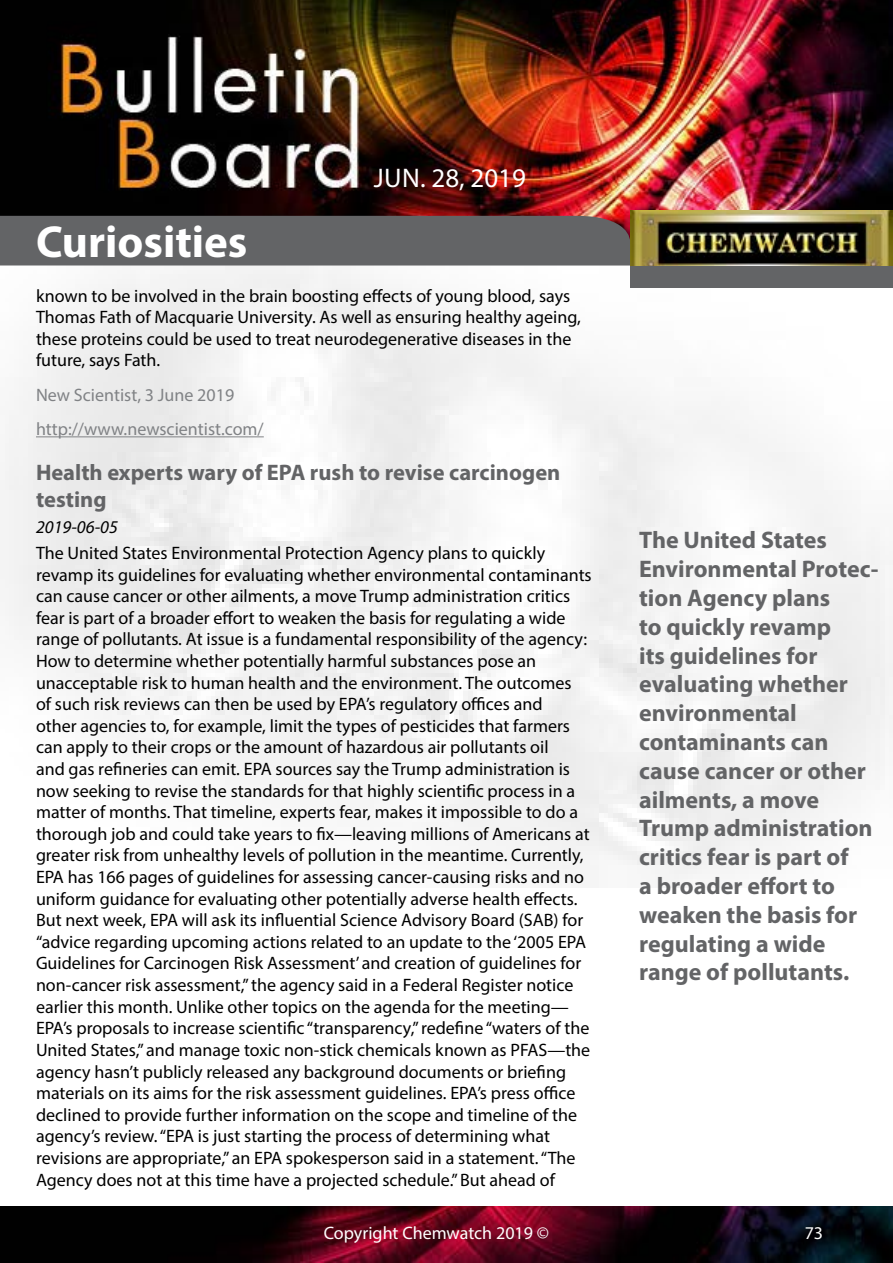
<style>
.page{position:relative;width:893px;height:1263px;background:#fff}
.page>*{position:absolute;margin:0;border:0;box-sizing:border-box;transform-origin:0 0}
.t1{font:700 45px "Myriad Pro";color:#fff}
.t2{font:27px "Myriad Pro";color:#fff}
.t3{font:700 24px/28.8px "Myriad Pro";color:#636466}
.t4{font:700 22.5px/27px "Myriad Pro";color:#636466}
.t5{font:18px/21.6px "Myriad Pro";color:#000}
.t6{font:18px/34.3px "Myriad Pro";color:#808285}
.t7{font:18px "Myriad Pro";color:#fff}
.t8{font:italic 18px "Myriad Pro";color:#000}
</style>
<div class="page">
<img style="left:0;top:0;width:893px;height:887px">
<div style="left:630px;top:265px;width:263px;height:23px;background:#636466"></div>
<img style="left:630px;top:210px;width:262px;height:56px">
<svg style="left:0;top:216px;width:630px;height:72px"></svg>
<img style="left:0;top:1206px;width:893px;height:57px">
<hr style="left:36px;top:436px;width:228px;height:1px;background:#808285">
<h2 class="t2" style="left:374px;top:161px;width:154px">Jun. 28, 2019</h2>
<h1 class="t1" style="left:36px;top:213px;width:213px">Curiosities</h1>
<p class="t5" style="left:36px;top:284px;width:546px">known to be involved in the brain boosting effects of young blood, says Thomas Fath of Macquarie University. As well as ensuring healthy ageing, these proteins could be used to treat neurodegenerative diseases in the future, says Fath.</p>
<p class="t6" style="left:36px;top:377px;width:229px">New Scientist, 3 June 2019 http://www.newscientist.com/</p>
<p class="t4" style="left:36px;top:458px;width:526px">Health experts wary of EPA rush to revise carcinogen testing</p>
<p class="t8" style="left:36px;top:516px;width:83px">2019-06-05</p>
<p class="t5" style="left:36px;top:542px;width:557px">The United States Environmental Protection Agency plans to quickly revamp its guidelines for evaluating whether environmental contaminants can cause cancer or other ailments, a move Trump administration critics fear is part of a broader effort to weaken the basis for regulating a wide range of pollutants. At issue is a fundamental responsibility of the agency:<br>How to determine whether potentially harmful substances pose an unacceptable risk to human health and the environment. The outcomes<br>of such risk reviews can then be used by EPA’s regulatory offices and<br>other agencies to, for example, limit the types of pesticides that farmers can apply to their crops or the amount of hazardous air pollutants oil<br>and gas refineries can emit. EPA sources say the Trump administration is now seeking to revise the standards for that highly scientific process in a matter of months. That timeline, experts fear, makes it impossible to do a thorough job and could take years to fix—leaving millions of Americans at greater risk from unhealthy levels of pollution in the meantime. Currently, EPA has 166 pages of guidelines for assessing cancer-causing risks and no uniform guidance for evaluating other potentially adverse health effects.<br>But next week, EPA will ask its influential Science Advisory Board (SAB) for “advice regarding upcoming actions related to an update to the ‘2005 EPA Guidelines for Carcinogen Risk Assessment’ and creation of guidelines for non-cancer risk assessment,” the agency said in a Federal Register notice earlier this month. Unlike other topics on the agenda for the meeting— EPA’s proposals to increase scientific “transparency,” redefine “waters of the United States,” and manage toxic non-stick chemicals known as PFAS—the agency hasn’t publicly released any background documents or briefing materials on its aims for the risk assessment guidelines. EPA’s press office declined to provide further information on the scope and timeline of the agency’s review. “EPA is just starting the process of determining what revisions are appropriate,” an EPA spokesperson said in a statement. “The Agency does not at this time have a projected schedule.” But ahead of</p>
<p class="t3" style="left:639px;top:525px;width:241px">The United States<br>Environmental Protec&shy;tion Agency plans<br>to quickly revamp<br>its guidelines for evaluating whether environmental contaminants can cause cancer or other ailments, a move<br>Trump administration critics fear is part of<br>a broader effort to weaken the basis for regulating a wide range of pollutants.</p>
<p class="t7" style="left:324px;top:1222px;width:227px">Copyright Chemwatch 2019 ©</p>
<p class="t7" style="left:805px;top:1222px;width:20px">73</p>
</div>
